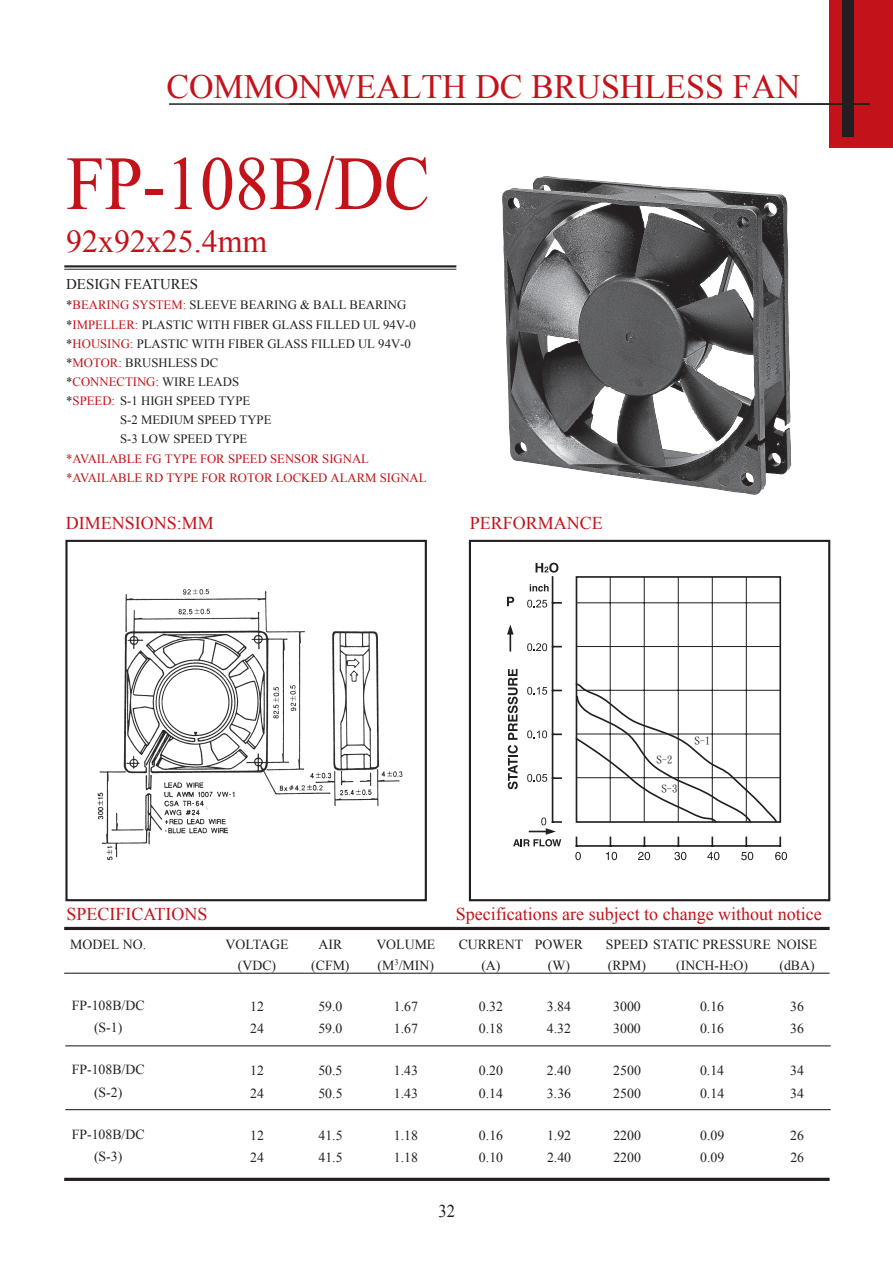
<style>
.page{position:relative;width:893px;height:1263px;background:#fff}
.page>*{position:absolute;margin:0;border:0;box-sizing:border-box;transform-origin:0 0}
.t1{font:76.5px "Times New Roman";color:#c4121a;scale:.9 1}
.t2{font:34.05px "Times New Roman";color:#c4121a}
.t3{font:31.95px "Times New Roman";color:#c4121a}
.t4{font:18px "Times New Roman";color:#c4121a}
.t5{font:18px "Times New Roman";color:#231f20;scale:.92 1}
.t6{font:14.85px "Times New Roman";color:#231f20}
.t7{font:13.8px/22.5px "Times New Roman";color:#231f20;text-align:center}
.t8{font:12.75px "Times New Roman";color:#231f20}
.t9{font:12.75px/19.2px "Times New Roman";color:#c4121a}
.t10{font:10.5px "DF Hei Md HKP BF";color:#231f20}
.s1{color:#c4121a}
.s2{color:#231f20}
.s3{font-size:8.55px}
</style>
<div class="page">
<div style="left:830px;top:0;width:63px;height:147px;background:#c4121a"></div>
<div style="left:842px;top:0;width:11px;height:136px;background:#231f20"></div>
<hr style="left:169px;top:103px;width:701px;height:2px;background:#231f20">
<hr style="left:64px;top:927px;width:766px;height:3px;background:#231f20">
<hr style="left:64px;top:1178px;width:766px;height:3px;background:#231f20">
<img style="left:502px;top:176px;width:289px;height:319px">
<img style="left:97px;top:588px;width:306px;height:273px">
<div style="left:65px;top:540px;width:362px;height:361px;border:2px solid #231f20"></div>
<div style="left:576px;top:576px;width:205px;height:247px;border:2px solid #231f20"></div>
<svg style="left:553px;top:602px;width:8px;height:2px"></svg>
<svg style="left:553px;top:733px;width:8px;height:2px"></svg>
<svg style="left:553px;top:777px;width:8px;height:2px"></svg>
<hr style="left:552px;top:577px;width:1px;height:245px;background:#231f20">
<svg style="left:745px;top:837px;width:2px;height:8px"></svg>
<svg style="left:711px;top:837px;width:2px;height:8px"></svg>
<svg style="left:779px;top:837px;width:2px;height:9px"></svg>
<hr style="left:576px;top:845px;width:204px;height:2px;background:#231f20">
<hr style="left:509px;top:628px;width:2px;height:23px;background:#231f20">
<svg style="left:507px;top:624px;width:7px;height:10px"></svg>
<svg style="left:536px;top:563px;width:22px;height:10px"></svg>
<svg style="left:507px;top:597px;width:7px;height:9px"></svg>
<svg style="left:530px;top:584px;width:19px;height:7px"></svg>
<svg style="left:508px;top:669px;width:10px;height:120px"></svg>
<svg style="left:638px;top:852px;width:12px;height:8px"></svg>
<svg style="left:606px;top:852px;width:11px;height:8px"></svg>
<svg style="left:674px;top:852px;width:12px;height:8px"></svg>
<svg style="left:741px;top:852px;width:12px;height:8px"></svg>
<svg style="left:575px;top:852px;width:6px;height:8px"></svg>
<svg style="left:707px;top:852px;width:12px;height:8px"></svg>
<svg style="left:775px;top:852px;width:12px;height:8px"></svg>
<svg style="left:513px;top:817px;width:48px;height:29px"></svg>
<svg style="left:527px;top:774px;width:20px;height:8px"></svg>
<svg style="left:527px;top:730px;width:20px;height:8px"></svg>
<svg style="left:527px;top:687px;width:20px;height:8px"></svg>
<svg style="left:527px;top:643px;width:20px;height:8px"></svg>
<svg style="left:527px;top:600px;width:20px;height:7px"></svg>
<svg style="left:575px;top:682px;width:202px;height:141px"></svg>
<hr style="left:746px;top:577px;width:1px;height:245px;background:#231f20">
<hr style="left:712px;top:577px;width:1px;height:245px;background:#231f20">
<hr style="left:678px;top:577px;width:1px;height:245px;background:#231f20">
<hr style="left:644px;top:577px;width:1px;height:245px;background:#231f20">
<hr style="left:610px;top:577px;width:1px;height:245px;background:#231f20">
<hr style="left:576px;top:777px;width:204px;height:1px;background:#231f20">
<hr style="left:576px;top:733px;width:204px;height:1px;background:#231f20">
<hr style="left:576px;top:690px;width:204px;height:1px;background:#231f20">
<hr style="left:576px;top:646px;width:204px;height:1px;background:#231f20">
<hr style="left:576px;top:602px;width:204px;height:1px;background:#231f20">
<div style="left:469px;top:540px;width:361px;height:361px;border:2px solid #231f20"></div>
<hr style="left:64px;top:973px;width:766px;height:1px;background:#231f20">
<hr style="left:65px;top:1109px;width:766px;height:1px;background:#231f20">
<hr style="left:65px;top:1045px;width:766px;height:1px;background:#231f20">
<hr style="left:64px;top:265px;width:392px;height:2px;background:#231f20">
<hr style="left:64px;top:269px;width:392px;height:1px;background:#231f20">
<h2 class="t2" style="left:166px;top:64px;width:636px">COMMONWEALTH DC BRUSHLESS FAN</h2>
<h1 class="t1" style="left:66px;top:132px;width:406px">FP-108B/DC</h1>
<h3 class="t3" style="left:66px;top:219px;width:203px">92x92x25.4mm</h3>
<p class="t6" style="left:66px;top:274px;width:133px">DESIGN FEATURES</p>
<p class="t8" style="left:66px;top:297px;width:342px">*<span class="s1">BEARING SYSTEM:</span> SLEEVE BEARING &amp; BALL BEARING</p>
<p class="t8" style="left:66px;top:316px;width:351px">*<span class="s1">IMPELLER:</span> PLASTIC WITH FIBER GLASS FILLED UL 94V-0</p>
<p class="t8" style="left:66px;top:335px;width:346px">*<span class="s1">HOUSING:</span> PLASTIC WITH FIBER GLASS FILLED UL 94V-0</p>
<p class="t8" style="left:66px;top:354px;width:154px">*<span class="s1">MOTOR:</span> BRUSHLESS DC</p>
<p class="t9" style="left:66px;top:372px;width:174px"><span class="s2">*</span>CONNECTING: <span class="s2">WIRE LEADS</span></p>
<p class="t8" style="left:66px;top:392px;width:185px">*<span class="s1">SPEED:</span> S-1 HIGH SPEED TYPE</p>
<p class="t8" style="left:120px;top:411px;width:153px">S-2 MEDIUM SPEED TYPE</p>
<p class="t8" style="left:120px;top:430px;width:129px">S-3 LOW SPEED TYPE</p>
<p class="t9" style="left:66px;top:448px;width:362px">*AVAILABLE FG TYPE FOR SPEED SENSOR SIGNAL *AVAILABLE RD TYPE FOR ROTOR LOCKED ALARM SIGNAL</p>
<h3 class="t4" style="left:66px;top:511px;width:149px">DIMENSIONS:MM</h3>
<h3 class="t4" style="left:470px;top:511px;width:135px">PERFORMANCE</h3>
<p class="t10" style="left:657px;top:755px;width:17px">S-2</p>
<p class="t10" style="left:662px;top:783px;width:17px">S-3</p>
<p class="t10" style="left:695px;top:735px;width:17px">S-1</p>
<h3 class="t4" style="left:456px;top:902px;width:367px">Specifications are subject to change without notice</h3>
<h3 class="t4" style="left:67px;top:902px;width:143px">SPECIFICATIONS</h3>
<p class="t7" style="left:70px;top:933px;width:77px">MODEL NO.</p>
<p class="t7" style="left:226px;top:933px;width:64px">VOLTAGE</p>
<p class="t7" style="left:318px;top:933px;width:25px">AIR</p>
<p class="t7" style="left:376px;top:933px;width:61px">VOLUME</p>
<p class="t7" style="left:459px;top:933px;width:126px">CURRENT POWER</p>
<p class="t7" style="left:606px;top:933px;width:213px">SPEED STATIC PRESSURE NOISE</p>
<p class="t7" style="left:238px;top:954px;width:40px">(VDC)</p>
<p class="t7" style="left:311px;top:954px;width:40px">(CFM)</p>
<p class="t7" style="left:378px;top:954px;width:58px">(M<sup>3</sup>/MIN)</p>
<p class="t7" style="left:481px;top:954px;width:21px">(A)</p>
<p class="t7" style="left:548px;top:954px;width:24px">(W)</p>
<p class="t7" style="left:608px;top:954px;width:40px">(RPM)</p>
<p class="t7" style="left:676px;top:954px;width:73px">(INCH-H<span class="s3">2</span>O)</p>
<p class="t7" style="left:779px;top:954px;width:37px">(dBA)</p>
<p class="t7" style="left:250px;top:994px;width:15px">12</p>
<p class="t7" style="left:318px;top:994px;width:26px">59.0</p>
<p class="t7" style="left:394px;top:994px;width:26px">1.67</p>
<p class="t7" style="left:479px;top:994px;width:26px">0.32</p>
<p class="t7" style="left:547px;top:994px;width:26px">3.84</p>
<p class="t7" style="left:613px;top:994px;width:29px">3000</p>
<p class="t7" style="left:700px;top:994px;width:26px">0.16</p>
<p class="t7" style="left:790px;top:994px;width:15px">36</p>
<p class="t7" style="left:250px;top:1017px;width:15px">24</p>
<p class="t7" style="left:318px;top:1017px;width:26px">59.0</p>
<p class="t7" style="left:394px;top:1017px;width:26px">1.67</p>
<p class="t7" style="left:479px;top:1017px;width:26px">0.18</p>
<p class="t7" style="left:547px;top:1017px;width:26px">4.32</p>
<p class="t7" style="left:613px;top:1017px;width:29px">3000</p>
<p class="t7" style="left:700px;top:1017px;width:26px">0.16</p>
<p class="t7" style="left:790px;top:1017px;width:15px">36</p>
<p class="t7" style="left:250px;top:1059px;width:15px">12</p>
<p class="t7" style="left:318px;top:1059px;width:26px">50.5</p>
<p class="t7" style="left:394px;top:1059px;width:26px">1.43</p>
<p class="t7" style="left:479px;top:1059px;width:26px">0.20</p>
<p class="t7" style="left:547px;top:1059px;width:26px">2.40</p>
<p class="t7" style="left:613px;top:1059px;width:29px">2500</p>
<p class="t7" style="left:700px;top:1059px;width:26px">0.14</p>
<p class="t7" style="left:790px;top:1059px;width:15px">34</p>
<p class="t7" style="left:250px;top:1081px;width:15px">24</p>
<p class="t7" style="left:318px;top:1081px;width:26px">50.5</p>
<p class="t7" style="left:394px;top:1081px;width:26px">1.43</p>
<p class="t7" style="left:479px;top:1081px;width:26px">0.14</p>
<p class="t7" style="left:547px;top:1081px;width:26px">3.36</p>
<p class="t7" style="left:613px;top:1081px;width:29px">2500</p>
<p class="t7" style="left:700px;top:1081px;width:26px">0.14</p>
<p class="t7" style="left:790px;top:1081px;width:15px">34</p>
<p class="t7" style="left:250px;top:1123px;width:15px">12</p>
<p class="t7" style="left:318px;top:1123px;width:26px">41.5</p>
<p class="t7" style="left:394px;top:1123px;width:26px">1.18</p>
<p class="t7" style="left:479px;top:1123px;width:26px">0.16</p>
<p class="t7" style="left:547px;top:1123px;width:26px">1.92</p>
<p class="t7" style="left:613px;top:1123px;width:29px">2200</p>
<p class="t7" style="left:700px;top:1123px;width:26px">0.09</p>
<p class="t7" style="left:790px;top:1123px;width:15px">26</p>
<p class="t7" style="left:250px;top:1146px;width:15px">24</p>
<p class="t7" style="left:318px;top:1146px;width:26px">41.5</p>
<p class="t7" style="left:394px;top:1146px;width:26px">1.18</p>
<p class="t7" style="left:479px;top:1146px;width:26px">0.10</p>
<p class="t7" style="left:547px;top:1146px;width:26px">2.40</p>
<p class="t7" style="left:613px;top:1146px;width:29px">2200</p>
<p class="t7" style="left:700px;top:1146px;width:26px">0.09</p>
<p class="t7" style="left:790px;top:1146px;width:15px">26</p>
<p class="t7" style="left:72px;top:993px;width:74px">FP-108B/DC (S-1)</p>
<p class="t7" style="left:72px;top:1058px;width:74px">FP-108B/DC (S-2)</p>
<p class="t7" style="left:72px;top:1122px;width:74px">FP-108B/DC (S-3)</p>
<h3 class="t5" style="left:439px;top:1199px;width:20px">32</h3>
</div>
